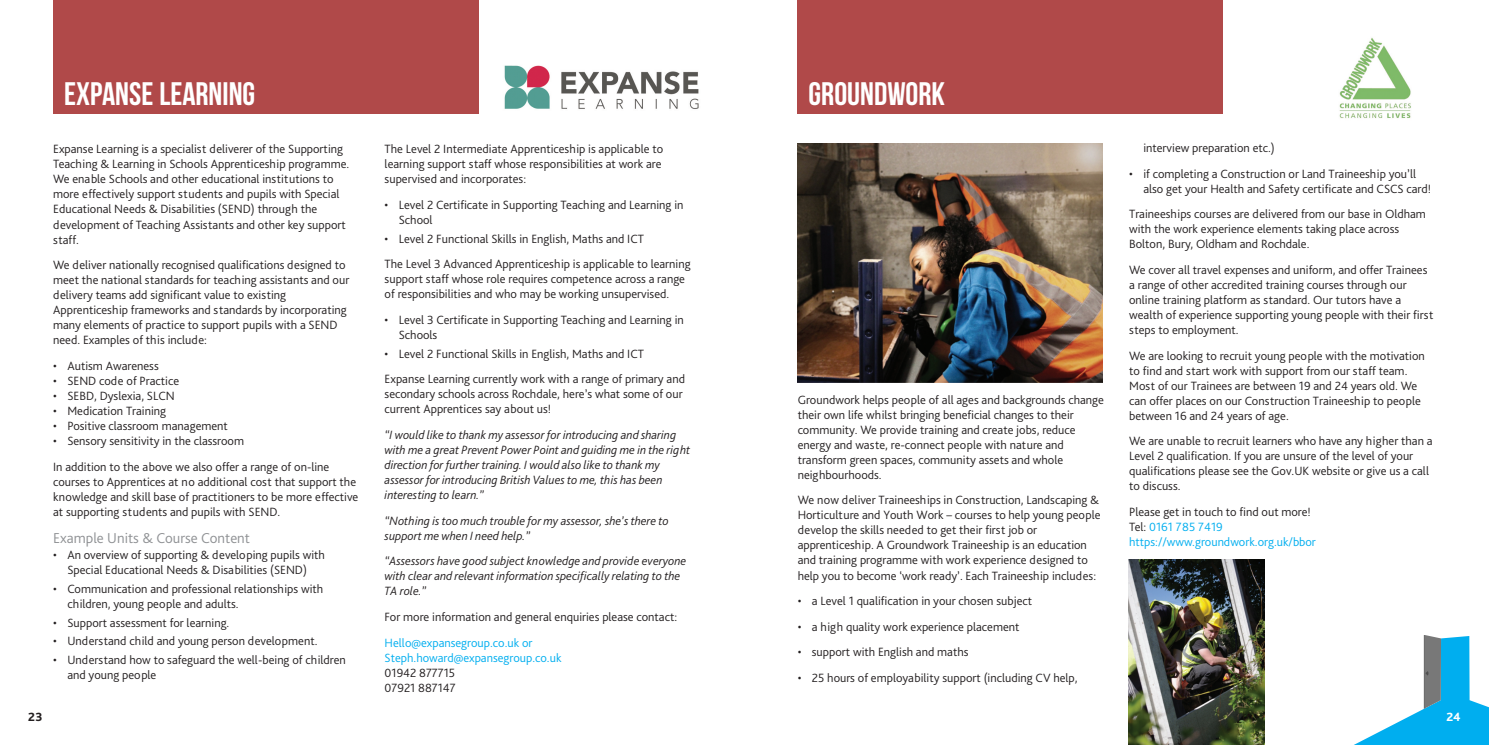
<style>
.page{position:relative;width:1489px;height:745px;background:#fff}
.page>*{position:absolute;margin:0;border:0;box-sizing:border-box;transform-origin:0 0}
.t1{font:700 32.5px "Bebas Neue";color:#fff}
.t2{font:300 15px "Bliss Pro";color:#8f9194}
.t3{font:300 12.5px/15px "Bliss Pro";color:#231f20}
.t4{font:italic 300 12.5px/15px "Bliss Pro";color:#231f20}
.t5{font:300 12.5px/15px "Bliss Pro";color:#00aeef}
.t6{font:800 12.5px "Bliss Pro";color:#fff}
.t7{font:800 12.5px "Bliss Pro";color:#231f20}
.s1{color:#231f20}
</style>
<div class="page">
<svg style="left:1356px;top:635px;width:132px;height:109px"></svg>
<img style="left:1339px;top:37px;width:72px;height:82px">
<div style="left:797px;top:0;width:425px;height:114px;background:#b04949"></div>
<img style="left:504px;top:65px;width:195px;height:44px">
<div style="left:53px;top:0;width:425px;height:114px;background:#b04949"></div>
<img style="left:797px;top:143px;width:305px;height:239px">
<div style="left:1127px;top:559px;width:142px;height:185px;background:linear-gradient(to bottom,#fff,#fff)"></div>
<img style="left:1127px;top:559px;width:137px;height:185px">
<h1 class="t1" style="left:64px;top:74px;width:193px">EXPANSE LEARNING</h1>
<p class="t3" style="left:53px;top:142px;width:298px">Expanse Learning is a specialist deliverer of the Supporting Teaching &amp; Learning in Schools Apprenticeship programme.<br>We enable Schools and other educational institutions to more effectively support students and pupils with Special Educational Needs &amp; Disabilities (SEND) through the development of Teaching Assistants and other key support staff.</p>
<p class="t3" style="left:53px;top:258px;width:298px">We deliver nationally recognised qualifications designed to meet the national standards for teaching assistants and our delivery teams add significant value to existing Apprenticeship frameworks and standards by incorporating many elements of practice to support pupils with a SEND need. Examples of this include:</p>
<p class="t3" style="left:53px;top:359px;width:107px">• Autism Awareness</p>
<p class="t3" style="left:53px;top:374px;width:127px">• SEND code of Practice</p>
<p class="t3" style="left:53px;top:389px;width:123px">• SEBD, Dyslexia, SLCN</p>
<p class="t3" style="left:53px;top:404px;width:114px">• Medication Training</p>
<p class="t3" style="left:53px;top:419px;width:176px">• Positive classroom management</p>
<p class="t3" style="left:53px;top:428px;width:278px;line-height:25.6px">• Sensory sensitivity in the classroom<br>In addition to the above we also offer a range of on-line</p>
<p class="t3" style="left:53px;top:474px;width:307px">courses to Apprentices at no additional cost that support the knowledge and skill base of practitioners to be more effective at supporting students and pupils with SEND.</p>
<p class="t2" style="left:53px;top:531px;width:198px">Example Units &amp; Course Content</p>
<p class="t3" style="left:53px;top:548px;width:273px;text-align:center">• An overview of supporting &amp; developing pupils with<br>Special Educational Needs &amp; Disabilities (SEND)</p>
<p class="t3" style="left:67px;top:581px;width:257px;text-indent:-14px">• Communication and professional relationships with children, young people and adults.</p>
<p class="t3" style="left:53px;top:615px;width:178px">• Support assessment for learning.</p>
<p class="t3" style="left:53px;top:633px;width:266px">• Understand child and young person development.</p>
<p class="t3" style="left:67px;top:652px;width:280px;text-indent:-14px">• Understand how to safeguard the well-being of children and young people</p>
<p class="t7" style="left:28px;top:710px;width:16px">23</p>
<p class="t3" style="left:384px;top:142px;width:280px">The Level 2 Intermediate Apprenticeship is applicable to learning support staff whose responsibilities at work are supervised and incorporates:</p>
<p class="t3" style="left:399px;top:198px;width:286px;text-indent:-14px">• Level 2 Certificate in Supporting Teaching and Learning in<br>School</p>
<p class="t3" style="left:384px;top:226px;width:307px;line-height:25.6px">• Level 2 Functional Skills in English, Maths and ICT<br>The Level 3 Advanced Apprenticeship is applicable to learning</p>
<p class="t3" style="left:384px;top:272px;width:302px">support staff whose role requires competence across a range of responsibilities and who may be working unsupervised.</p>
<p class="t3" style="left:399px;top:313px;width:286px;text-indent:-14px">• Level 3 Certificate in Supporting Teaching and Learning in<br>Schools</p>
<p class="t3" style="left:384px;top:341px;width:302px;line-height:25.6px">• Level 2 Functional Skills in English, Maths and ICT<br>Expanse Learning currently work with a range of primary and</p>
<p class="t3" style="left:384px;top:387px;width:299px">secondary schools across Rochdale, here’s what some of our current Apprentices say about us!</p>
<p class="t4" style="left:384px;top:428px;width:307px">“I would like to thank my assessor for introducing and sharing with me a great Prevent Power Point and guiding me in the right direction for further training. I would also like to thank my assessor for introducing British Values to me, this has been interesting to learn.”</p>
<p class="t4" style="left:384px;top:513px;width:286px">“Nothing is too much trouble for my assessor, she’s there to support me when I need help.”</p>
<p class="t4" style="left:384px;top:554px;width:303px">“Assessors have good subject knowledge and provide everyone with clear and relevant information specifically relating to the<br>TA role.”</p>
<p class="t3" style="left:384px;top:609px;width:294px">For more information and general enquiries please contact:</p>
<p class="t5" style="left:384px;top:635px;width:178px">Hello@expansegroup.co.uk or<br>Steph.howard@expansegroup.co.uk</p>
<p class="t3" style="left:384px;top:665px;width:72px">01942 877715<br>07921 887147</p>
<h1 class="t1" style="left:808px;top:74px;width:138px">GROUNDWORK</h1>
<p class="t3" style="left:797px;top:392px;width:308px">Groundwork helps people of all ages and backgrounds change their own life whilst bringing beneficial changes to their community. We provide training and create jobs, reduce energy and waste, re-connect people with nature and transform green spaces, community assets and whole neighbourhoods.</p>
<p class="t3" style="left:797px;top:493px;width:304px">We now deliver Traineeships in Construction, Landscaping &amp; Horticulture and Youth Work – courses to help young people develop the skills needed to get their first job or apprenticeship. A Groundwork Traineeship is an education and training programme with work experience designed to help you to become ‘work ready’. Each Traineeship includes:</p>
<p class="t3" style="left:797px;top:594px;width:236px">• a Level 1 qualification in your chosen subject</p>
<p class="t3" style="left:797px;top:619px;width:223px">• a high quality work experience placement</p>
<p class="t3" style="left:797px;top:645px;width:172px">• support with English and maths</p>
<p class="t3" style="left:797px;top:670px;width:281px">• 25 hours of employability support (including CV help,</p>
<p class="t3" style="left:1143px;top:141px;width:133px">interview preparation etc.)</p>
<p class="t3" style="left:1143px;top:166px;width:289px;text-indent:-14px">• if completing a Construction or Land Traineeship you’ll also get your Health and Safety certificate and CSCS card!</p>
<p class="t3" style="left:1129px;top:207px;width:298px">Traineeships courses are delivered from our base in Oldham with the work experience elements taking place across<br>Bolton, Bury, Oldham and Rochdale.</p>
<p class="t3" style="left:1129px;top:263px;width:306px">We cover all travel expenses and uniform, and offer Trainees a range of other accredited training courses through our online training platform as standard. Our tutors have a wealth of experience supporting young people with their first steps to employment.</p>
<p class="t3" style="left:1129px;top:348px;width:297px">We are looking to recruit young people with the motivation to find and start work with support from our staff team.<br>Most of our Trainees are between 19 and 24 years old. We can offer places on our Construction Traineeship to people between 16 and 24 years of age.</p>
<p class="t3" style="left:1129px;top:434px;width:305px">We are unable to recruit learners who have any higher than a Level 2 qualification. If you are unsure of the level of your qualifications please see the Gov.UK website or give us a call to discuss.</p>
<p class="t5" style="left:1129px;top:505px;width:188px"><span class="s1">Please get in touch to find out more!<br>Tel:</span> 0161 785 7419 https://www.groundwork.org.uk/bbor</p>
<p class="t6" style="left:1446px;top:710px;width:16px">24</p>
</div>
